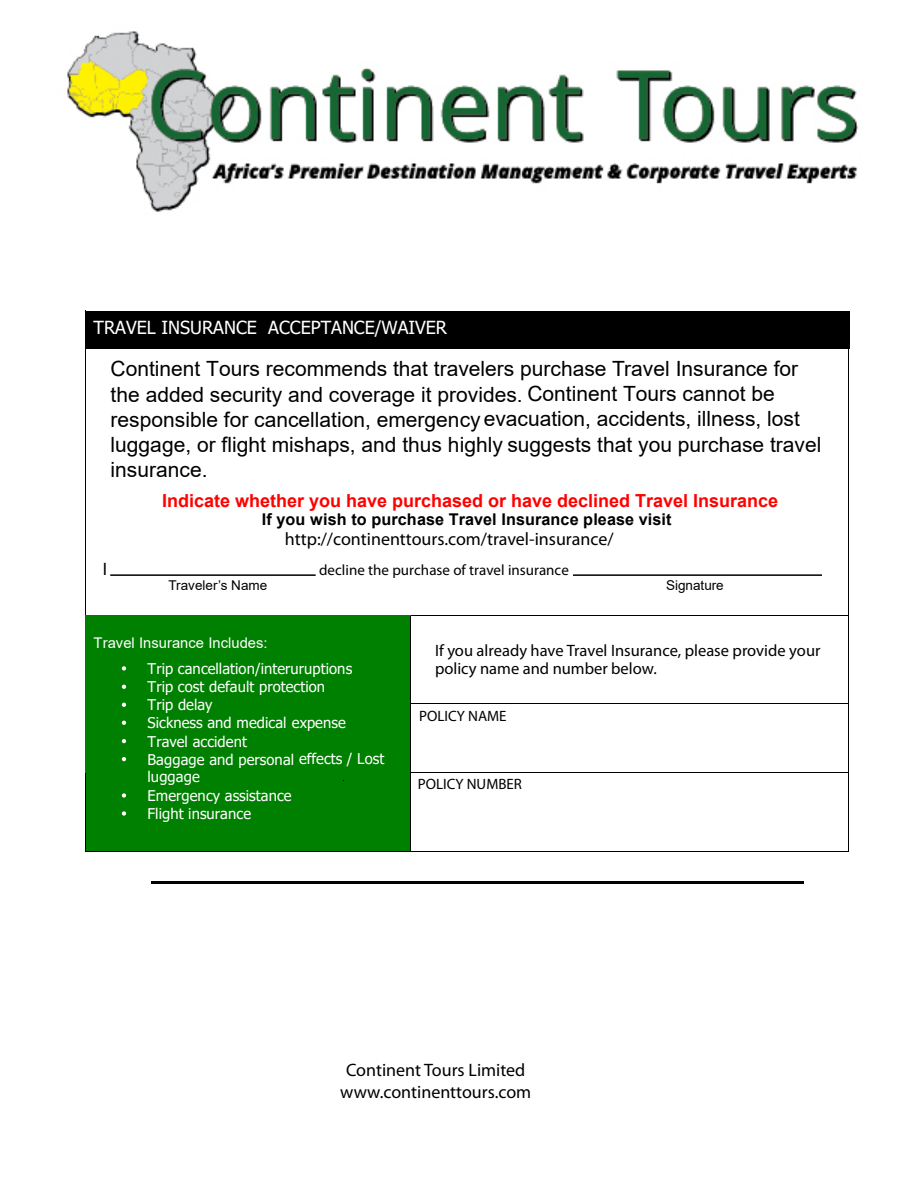
<style>
.page{position:relative;width:918px;height:1188px;background:#fff}
.page>*{position:absolute;margin:0;border:0;box-sizing:border-box;transform-origin:0 0}
.t1{font:21px/25.2px "Arial";color:#000}
.t2{font:18px/21.6px "Myriad Pro";color:#000;text-align:center}
.t3{font:700 18px "Arial";color:#f00}
.t4{font:18px "Tahoma";color:#fff}
.t5{font:16.5px/18.1px "Myriad Pro";color:#000}
.t6{font:700 16.2px "Arial";letter-spacing:.005em;color:#000}
.t7{font:15px "Myriad Pro";color:#000}
.t8{font:14.7px/18.1px "Tahoma";color:#fff}
.t9{font:14.7px "Arial";color:#fff}
.t10{font:13.5px "Arial";color:#000}
</style>
<div class="page">
<div style="left:86px;top:312px;width:763px;height:37px;background:#000"></div>
<hr style="left:85px;top:310px;width:1px;height:37px;background:#000">
<hr style="left:755px;top:311px;width:1px;height:36px;background:#000">
<hr style="left:85px;top:347px;width:1px;height:269px;background:#000">
<hr style="left:848px;top:349px;width:1px;height:267px;background:#000">
<hr style="left:411px;top:616px;width:437px;height:1px;background:#000">
<hr style="left:85px;top:616px;width:1px;height:96px;background:#000">
<hr style="left:848px;top:612px;width:1px;height:100px;background:#000">
<hr style="left:411px;top:703px;width:437px;height:1px;background:#000">
<hr style="left:85px;top:712px;width:1px;height:60px;background:#000">
<hr style="left:848px;top:711px;width:1px;height:64px;background:#000">
<div style="left:86px;top:615px;width:325px;height:237px;background:#008000"></div>
<svg style="left:122px;top:666px;width:4px;height:5px"></svg>
<svg style="left:122px;top:685px;width:4px;height:4px"></svg>
<svg style="left:122px;top:703px;width:4px;height:4px"></svg>
<svg style="left:122px;top:721px;width:4px;height:4px"></svg>
<svg style="left:122px;top:739px;width:4px;height:4px"></svg>
<svg style="left:122px;top:757px;width:4px;height:4px"></svg>
<svg style="left:122px;top:793px;width:4px;height:5px"></svg>
<svg style="left:122px;top:811px;width:4px;height:5px"></svg>
<hr style="left:411px;top:772px;width:437px;height:1px;background:#000">
<hr style="left:85px;top:773px;width:1px;height:78px;background:#000">
<hr style="left:86px;top:851px;width:351px;height:1px;background:#000">
<hr style="left:411px;top:616px;width:1px;height:235px;background:#000">
<hr style="left:437px;top:851px;width:411px;height:1px;background:#000">
<hr style="left:848px;top:773px;width:1px;height:78px;background:#000">
<hr style="left:151px;top:881px;width:652px;height:2px;background:#000">
<hr style="left:573px;top:574px;width:249px;height:2px;background:#000">
<hr style="left:110px;top:574px;width:206px;height:2px;background:#000">
<img style="left:67px;top:31px;width:792px;height:181px">
<p class="t4" style="left:94px;top:315px;width:355px">TRAVEL INSURANCE ACCEPTANCE/WAIVER</p>
<p class="t1" style="left:111px;top:356px;width:712px">Continent Tours recommends that travelers purchase Travel Insurance for the added security and coverage it provides. Continent Tours cannot be responsible for cancellation, emergencyevacuation, accidents, illness, lost luggage, or flight mishaps, and thus highly suggests that you purchase travel insurance.</p>
<p class="t3" style="left:162px;top:488px;width:618px">Indicate whether you have purchased or have declined Travel Insurance</p>
<p class="t6" style="left:262px;top:508px;width:411px">If you wish to purchase Travel Insurance please visit</p>
<p class="t2" style="left:103px;top:558px;width:6px">I</p>
<p class="t10" style="left:168px;top:576px;width:100px">Traveler’s Name</p>
<p class="t2" style="left:285px;top:528px;width:330px">http://continenttours.com/travel-insurance/</p>
<p class="t7" style="left:319px;top:561px;width:251px">decline the purchase of travel insurance</p>
<p class="t10" style="left:666px;top:576px;width:59px">Signature</p>
<p class="t9" style="left:94px;top:633px;width:176px">Travel Insurance Includes:</p>
<p class="t8" style="left:148px;top:660px;width:238px">Trip cancellation/interuruptions<br>Trip cost default protection<br>Trip delay<br>Sickness and medical expense<br>Travel accident<br>Baggage and personal effects / Lost</p>
<p class="t8" style="left:148px;top:787px;width:146px">Emergency assistance<br>Flight insurance</p>
<p class="t8" style="left:148px;top:768px;width:54px">luggage</p>
<p class="t5" style="left:435px;top:641px;width:387px">If you already have Travel Insurance, please provide your policy name and number below.</p>
<p class="t7" style="left:419px;top:706px;width:89px">POLICY NAME</p>
<p class="t7" style="left:418px;top:774px;width:106px">POLICY NUMBER</p>
<p class="t2" style="left:340px;top:1059px;width:193px">Continent Tours Limited www.continenttours.com</p>
</div>
